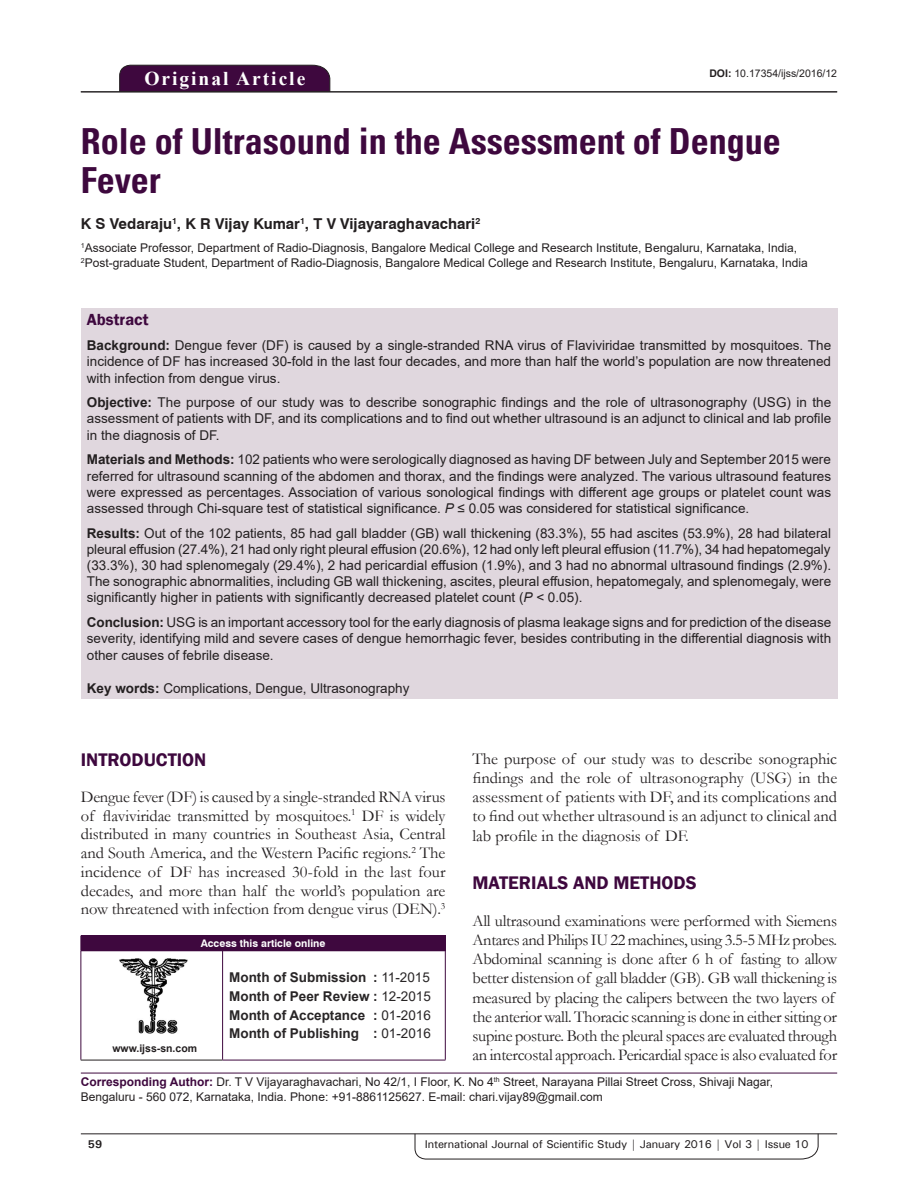
<style>
.page{position:relative;width:918px;height:1188px;background:#fff}
.page>*{position:absolute;margin:0;border:0;box-sizing:border-box;transform-origin:0 0}
.AT{font:700 condensed 36px/39px "Univers";color:#3e083e}
.AH{font:700 19.5px "Times New Roman";letter-spacing:.1em;color:#fff}
.t1{font:600 18.75px "Franklin Gothic";color:#3e083e}
.TX{font:16.5px/19.2px "Garamond";letter-spacing:-.015em;color:#231f20;text-align:justify}
.ABSH{font:600 16.5px "Franklin Gothic";color:#3e083e}
.AU{font:700 15px "Swiss 721 BT";color:#231f20}
.ABS{font:13.5px/16.2px "Arial";color:#231f20;text-align:justify}
.HIS{font:700 13.5px/18.8px "Arial";color:#282526;text-align:justify}
.KWD{font:13.5px "Arial";color:#231f20}
.AFF{font:12px/14.4px "Arial";color:#231f20}
.ADD{font:12px/14.4px "Arial";color:#231f20}
.RF{font:500 11.25px "Univers";letter-spacing:-.01em;color:#231f20}
.t2{font:700 11.25px "Univers";color:#231f20}
.DOI{font:10.5px "Arial";color:#231f20}
.AAO{font:700 10.5px "Swiss 721 BT";color:#fff}
.Web{font:700 10.5px "Arial";color:#231f20}
.s1{font-weight:700}
.s2{font-style:italic}
.s3{font-weight:400}
.s4{font-weight:700;color:#3e083e}
</style>
<div class="page">
<svg style="left:415px;top:1133px;width:404px;height:26px"></svg>
<hr style="left:81px;top:1134px;width:756px;height:1px;background:#231f20">
<div style="left:119px;top:65px;width:211px;height:26px;background:#3e083e"></div>
<hr style="left:81px;top:91px;width:756px;height:1px;background:#231f20">
<div style="left:81px;top:308px;width:756px;height:391px;background:#e0d7de"></div>
<img style="left:119px;top:958px;width:69px;height:76px">
<div style="left:81px;top:936px;width:364px;height:15px;background:#3e083e"></div>
<svg style="left:445px;top:936px;width:1px;height:15px"></svg>
<hr style="left:81px;top:951px;width:142px;height:1px;background:#3e083e">
<hr style="left:81px;top:951px;width:1px;height:109px;background:#3e083e">
<hr style="left:81px;top:1060px;width:142px;height:1px;background:#231f20">
<hr style="left:223px;top:951px;width:223px;height:1px;background:#3e083e">
<hr style="left:222px;top:951px;width:1px;height:109px;background:#3e083e">
<hr style="left:445px;top:951px;width:1px;height:109px;background:#3e083e">
<hr style="left:223px;top:1060px;width:223px;height:1px;background:#3e083e">
<hr style="left:81px;top:1073px;width:756px;height:1px;background:#3e083e">
<p class="AH" style="left:144px;top:64px;width:162px">Original Article</p>
<p class="DOI" style="left:709px;top:66px;width:129px"><span class="s1">DOI:</span> 10.17354/ijss/2016/12</p>
<p class="AT" style="left:81px;top:122px;width:701px">Role of Ultrasound in the Assessment of Dengue<br>Fever</p>
<p class="AU" style="left:81px;top:215px;width:401px">K S Vedaraju<sup>1</sup>, K R Vijay Kumar<sup>1</sup>, T V Vijayaraghavachari<sup>2</sup></p>
<p class="AFF" style="left:81px;top:241px;width:728px"><sup>1</sup>Associate Professor, Department of Radio-Diagnosis, Bangalore Medical College and Research Institute, Bengaluru, Karnataka, India,<br><sup>2</sup>Post‑graduate Student, Department of Radio-Diagnosis, Bangalore Medical College and Research Institute, Bengaluru, Karnataka, India</p>
<p class="ABSH" style="left:87px;top:310px;width:63px">Abstract</p>
<p class="ABS" style="left:87px;top:337px;width:746px"><span class="s1">Background:</span> Dengue fever (DF) is caused by a single-stranded RNA virus of Flaviviridae transmitted by mosquitoes. The incidence of DF has increased 30-fold in the last four decades, and more than half the world’s population are now threatened with infection from dengue virus.</p>
<p class="ABS" style="left:87px;top:394px;width:746px"><span class="s1">Objective:</span> The purpose of our study was to describe sonographic findings and the role of ultrasonography (USG) in the assessment of patients with DF, and its complications and to find out whether ultrasound is an adjunct to clinical and lab profile in the diagnosis of DF.</p>
<p class="ABS" style="left:87px;top:451px;width:746px"><span class="s1">Materials and Methods:</span> 102 patients who were serologically diagnosed as having DF between July and September 2015 were referred for ultrasound scanning of the abdomen and thorax, and the findings were analyzed. The various ultrasound features were expressed as percentages. Association of various sonological findings with different age groups or platelet count was assessed through Chi‑square test of statistical significance. <span class="s2">P</span> ≤ 0.05 was considered for statistical significance.</p>
<p class="ABS" style="left:87px;top:525px;width:746px"><span class="s1">Results:</span> Out of the 102 patients, 85 had gall bladder (GB) wall thickening (83.3%), 55 had ascites (53.9%), 28 had bilateral pleural effusion (27.4%), 21 had only right pleural effusion (20.6%), 12 had only left pleural effusion (11.7%), 34 had hepatomegaly (33.3%), 30 had splenomegaly (29.4%), 2 had pericardial effusion (1.9%), and 3 had no abnormal ultrasound findings (2.9%).<br>The sonographic abnormalities, including GB wall thickening, ascites, pleural effusion, hepatomegaly, and splenomegaly, were significantly higher in patients with significantly decreased platelet count (<span class="s2">P</span> &lt; 0.05).</p>
<p class="ABS" style="left:87px;top:614px;width:746px"><span class="s1">Conclusion:</span> USG is an important accessory tool for the early diagnosis of plasma leakage signs and for prediction of the disease severity, identifying mild and severe cases of dengue hemorrhagic fever, besides contributing in the differential diagnosis with other causes of febrile disease.</p>
<p class="KWD" style="left:87px;top:679px;width:324px"><span class="s1">Key words:</span> Complications, Dengue, Ultrasonography</p>
<p class="TX" style="left:473px;top:748px;width:366px">The purpose of our study was to describe sonographic findings and the role of ultrasonography (USG) in the assessment of patients with DF, and its complications and to find out whether ultrasound is an adjunct to clinical and lab profile in the diagnosis of DF.</p>
<h1 class="t1" style="left:473px;top:871px;width:226px">MATERIALS AND METHODS</h1>
<p class="TX" style="left:473px;top:911px;width:366px;text-align:left">All ultrasound examinations were performed with Siemens Antares and Philips IU 22 machines, using 3.5-5 MHz probes.<br>Abdominal scanning is done after 6 h of fasting to allow better distension of gall bladder (GB). GB wall thickening is measured by placing the calipers between the two layers of the anterior wall. Thoracic scanning is done in either sitting or supine posture. Both the pleural spaces are evaluated through an intercostal approach. Pericardial space is also evaluated for</p>
<h1 class="t1" style="left:81px;top:748px;width:127px">INTRODUCTION</h1>
<p class="TX" style="left:81px;top:787px;width:366px;line-height:18.8px">Dengue fever (DF) is caused by a single-stranded RNA virus of flaviviridae transmitted by mosquitoes.<sup>1</sup> DF is widely distributed in many countries in Southeast Asia, Central and South America, and the Western Pacific regions.<sup>2</sup> The incidence of DF has increased 30-fold in the last four decades, and more than half the world’s population are now threatened with infection from dengue virus (DEN).<sup>3</sup></p>
<p class="AAO" style="left:201px;top:937px;width:126px">Access this article online</p>
<p class="HIS" style="left:229px;top:968px;width:203px">Month of Submission : <span class="s3">11-2015<br></span>Month of Peer Review : <span class="s3">12-2015<br></span>Month of Acceptance : <span class="s3">01-2016<br></span>Month of Publishing : <span class="s3">01-2016</span></p>
<p class="ADD" style="left:81px;top:1075px;width:694px"><span class="s4">Corresponding Author:</span> Dr. T V Vijayaraghavachari, No 42/1, I Floor, K. No 4<sup>th</sup> Street, Narayana Pillai Street Cross, Shivaji Nagar,<br>Bengaluru - 560 072, Karnataka, India. Phone: +91-8861125627. E-mail: chari.vijay89@gmail.com</p>
<p class="Web" style="left:112px;top:1041px;width:86px">www.ijss-sn.com</p>
<p class="t2" style="left:88px;top:1137px;width:16px">59</p>
<p class="RF" style="left:425px;top:1137px;width:385px">International Journal of Scientific Study | January 2016 | Vol 3 | Issue 10</p>
</div>
